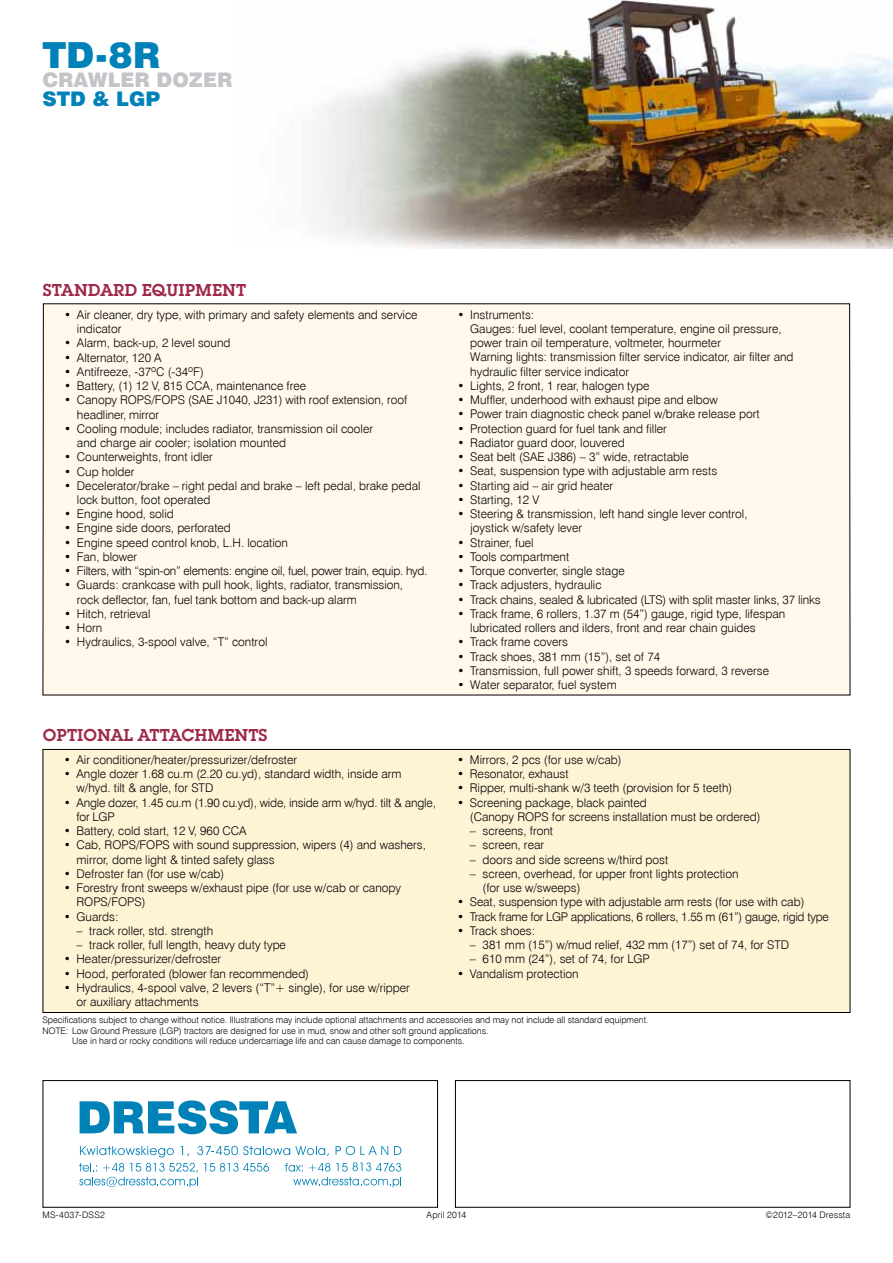
<style>
.page{position:relative;width:893px;height:1263px;background:#fff}
.page>*{position:absolute;margin:0;border:0;box-sizing:border-box;transform-origin:0 0}
.t1{font:36px "Swis 721 Blk EU";color:#0082b8}
.t2{font:20.1px "Swis 721 Blk EU";color:#c3c5c8}
.t3{font:20.1px "Swis 721 Blk EU";color:#0082b8}
.t4{font:18px "Lubalin Graph Demi";color:#9e2949}
.t5{font:12px/14.2px "Swis 721 Lt EU";color:#000}
.t6{font:12px "Swis 721 Lt EU";letter-spacing:-.02em;color:#000}
.t7{font:9px "Swis 721 Lt EU";color:#000}
.t8{font:9px "Swis 721 Lt EU";letter-spacing:.02em;color:#000}
.t9{font:9px "Swis 721 Lt EU";letter-spacing:.03em;color:#000}
.t10{font:9px "Swis 721 Lt EU";letter-spacing:.025em;color:#000}
</style>
<div class="page">
<img style="left:319px;top:0;width:574px;height:249px">
<div style="left:455px;top:1080px;width:395px;height:128px;border:1px solid #000"></div>
<svg style="left:80px;top:1146px;width:94px;height:11px"></svg>
<svg style="left:180px;top:1146px;width:9px;height:10px"></svg>
<svg style="left:197px;top:1146px;width:132px;height:10px"></svg>
<svg style="left:336px;top:1146px;width:52px;height:9px"></svg>
<svg style="left:394px;top:1146px;width:7px;height:9px"></svg>
<svg style="left:293px;top:1177px;width:108px;height:10px"></svg>
<svg style="left:79px;top:1163px;width:119px;height:24px"></svg>
<svg style="left:204px;top:1163px;width:65px;height:8px"></svg>
<svg style="left:285px;top:1163px;width:18px;height:8px"></svg>
<svg style="left:309px;top:1163px;width:21px;height:8px"></svg>
<svg style="left:336px;top:1162px;width:65px;height:9px"></svg>
<svg style="left:80px;top:1100px;width:217px;height:34px"></svg>
<div style="left:43px;top:1080px;width:395px;height:128px;border:1px solid #000"></div>
<div style="left:43px;top:304px;width:807px;height:391px;background:#fff8eb"></div>
<div style="left:43px;top:749px;width:807px;height:263px;background:#fef3d5"></div>
<div style="left:43px;top:749px;width:807px;height:264px;border:1px solid #000"></div>
<h1 class="t1" style="left:43px;top:33px;width:119px">TD-8R</h1>
<h2 class="t2" style="left:43px;top:67px;width:191px">CRAWLER DOZER</h2>
<h2 class="t3" style="left:43px;top:86px;width:119px">STD &amp; LGP</h2>
<h3 class="t4" style="left:43px;top:279px;width:205px">STANDARD EQUIPMENT</h3>
<p class="t5" style="left:77px;top:308px;width:342px;text-indent:-13px">• Air cleaner, dry type, with primary and safety elements and service indicator</p>
<p class="t5" style="left:64px;top:336px;width:168px">• Alarm, back-up, 2 level sound</p>
<p class="t5" style="left:64px;top:350px;width:99px">• Alternator, 120 A</p>
<p class="t5" style="left:64px;top:365px;width:141px">• Antifreeze, -37ºC (-34ºF)</p>
<p class="t5" style="left:64px;top:379px;width:243px">• Battery, (1) 12 V, 815 CCA, maintenance free</p>
<p class="t5" style="left:77px;top:393px;width:332px;text-indent:-13px">• Canopy ROPS/FOPS (SAE J1040, J231) with roof extension, roof headliner, mirror</p>
<p class="t5" style="left:77px;top:422px;width:298px;text-indent:-13px">• Cooling module; includes radiator, transmission oil cooler and charge air cooler; isolation mounted</p>
<p class="t5" style="left:64px;top:450px;width:150px">• Counterweights, front idler</p>
<p class="t5" style="left:64px;top:464px;width:72px">• Cup holder</p>
<p class="t5" style="left:77px;top:479px;width:345px;text-indent:-13px">• Decelerator/brake – right pedal and brake – left pedal, brake pedal lock button, foot operated</p>
<p class="t5" style="left:64px;top:507px;width:111px">• Engine hood, solid</p>
<p class="t5" style="left:64px;top:521px;width:168px">• Engine side doors, perforated</p>
<p class="t5" style="left:64px;top:536px;width:225px">• Engine speed control knob, L.H. location</p>
<p class="t5" style="left:64px;top:550px;width:75px">• Fan, blower</p>
<p class="t6" style="left:64px;top:564px;width:365px">• Filters, with “spin-on” elements: engine oil, fuel, power train, equip. hyd.</p>
<p class="t5" style="left:77px;top:578px;width:328px;text-indent:-13px">• Guards: crankcase with pull hook, lights, radiator, transmission, rock deflector, fan, fuel tank bottom and back-up alarm</p>
<p class="t5" style="left:64px;top:607px;width:88px">• Hitch, retrieval</p>
<p class="t5" style="left:64px;top:621px;width:40px">• Horn</p>
<p class="t5" style="left:64px;top:635px;width:205px">• Hydraulics, 3-spool valve, “T” control</p>
<p class="t5" style="left:470px;top:307px;width:325px;text-indent:-13px">• Instruments:<br>Gauges: fuel level, coolant temperature, engine oil pressure, power train oil temperature, voltmeter, hourmeter<br>Warning lights: transmission filter service indicator, air filter and hydraulic filter service indicator</p>
<p class="t5" style="left:458px;top:379px;width:193px">• Lights, 2 front, 1 rear, halogen type</p>
<p class="t5" style="left:458px;top:393px;width:262px">• Muffler, underhood with exhaust pipe and elbow</p>
<p class="t5" style="left:458px;top:407px;width:304px">• Power train diagnostic check panel w/brake release port</p>
<p class="t5" style="left:458px;top:421px;width:211px">• Protection guard for fuel tank and filler</p>
<p class="t5" style="left:458px;top:436px;width:169px">• Radiator guard door, louvered</p>
<p class="t5" style="left:458px;top:450px;width:233px">• Seat belt (SAE J386) – 3” wide, retractable</p>
<p class="t5" style="left:458px;top:464px;width:261px">• Seat, suspension type with adjustable arm rests</p>
<p class="t5" style="left:458px;top:478px;width:157px">• Starting aid – air grid heater</p>
<p class="t5" style="left:458px;top:493px;width:83px">• Starting, 12 V</p>
<p class="t5" style="left:470px;top:507px;width:279px;text-indent:-13px">• Steering &amp; transmission, left hand single lever control, joystick w/safety lever</p>
<p class="t5" style="left:458px;top:535px;width:78px">• Strainer, fuel</p>
<p class="t5" style="left:458px;top:550px;width:113px">• Tools compartment</p>
<p class="t5" style="left:458px;top:564px;width:169px">• Torque converter, single stage</p>
<p class="t5" style="left:458px;top:578px;width:146px">• Track adjusters, hydraulic</p>
<p class="t5" style="left:458px;top:592px;width:365px">• Track chains, sealed &amp; lubricated (LTS) with split master links, 37 links</p>
<p class="t5" style="left:470px;top:607px;width:316px;text-indent:-13px">• Track frame, 6 rollers, 1.37 m (54”) gauge, rigid type, lifespan lubricated rollers and ilders, front and rear chain guides</p>
<p class="t5" style="left:458px;top:635px;width:112px">• Track frame covers</p>
<p class="t5" style="left:458px;top:649px;width:204px">• Track shoes, 381 mm (15”), set of 74</p>
<p class="t5" style="left:458px;top:664px;width:313px">• Transmission, full power shift, 3 speeds forward, 3 reverse</p>
<p class="t5" style="left:458px;top:678px;width:161px">• Water separator, fuel system</p>
<h3 class="t4" style="left:43px;top:724px;width:226px">OPTIONAL ATTACHMENTS</h3>
<p class="t5" style="left:64px;top:753px;width:235px">• Air conditioner/heater/pressurizer/defroster</p>
<p class="t5" style="left:77px;top:767px;width:326px;text-indent:-13px">• Angle dozer 1.68 cu.m (2.20 cu.yd), standard width, inside arm w/hyd. tilt &amp; angle, for STD</p>
<p class="t5" style="left:77px;top:795px;width:361px;text-indent:-13px">• Angle dozer, 1.45 cu.m (1.90 cu.yd), wide, inside arm w/hyd. tilt &amp; angle, for LGP</p>
<p class="t5" style="left:64px;top:824px;width:184px">• Battery, cold start, 12 V, 960 CCA</p>
<p class="t5" style="left:77px;top:838px;width:351px;text-indent:-13px">• Cab, ROPS/FOPS with sound suppression, wipers (4) and washers, mirror, dome light &amp; tinted safety glass</p>
<p class="t5" style="left:64px;top:867px;width:162px">• Defroster fan (for use w/cab)</p>
<p class="t5" style="left:77px;top:881px;width:326px;text-indent:-13px">• Forestry front sweeps w/exhaust pipe (for use w/cab or canopy<br>ROPS/FOPS)</p>
<p class="t5" style="left:64px;top:909px;width:56px">• Guards:</p>
<p class="t5" style="left:77px;top:924px;width:138px">– track roller, std. strength</p>
<p class="t5" style="left:77px;top:938px;width:211px">– track roller, full length, heavy duty type</p>
<p class="t5" style="left:64px;top:952px;width:159px">• Heater/pressurizer/defroster</p>
<p class="t5" style="left:64px;top:966px;width:247px">• Hood, perforated (blower fan recommended)</p>
<p class="t5" style="left:77px;top:981px;width:335px;text-indent:-13px">• Hydraulics, 4-spool valve, 2 levers (“T”+ single), for use w/ripper or auxiliary attachments</p>
<p class="t5" style="left:457px;top:753px;width:166px">• Mirrors, 2 pcs (for use w/cab)</p>
<p class="t5" style="left:457px;top:767px;width:113px">• Resonator, exhaust</p>
<p class="t5" style="left:457px;top:781px;width:277px">• Ripper, multi-shank w/3 teeth (provision for 5 teeth)</p>
<p class="t5" style="left:470px;top:795px;width:292px;text-indent:-13px">• Screening package, black painted<br>(Canopy ROPS for screens installation must be ordered)</p>
<p class="t5" style="left:470px;top:824px;width:85px">– screens, front</p>
<p class="t5" style="left:470px;top:838px;width:76px">– screen, rear</p>
<p class="t5" style="left:470px;top:852px;width:200px">– doors and side screens w/third post</p>
<p class="t5" style="left:483px;top:867px;width:257px;text-indent:-13px">– screen, overhead, for upper front lights protection (for use w/sweeps)</p>
<p class="t5" style="left:457px;top:895px;width:349px">• Seat, suspension type with adjustable arm rests (for use with cab)</p>
<p class="t6" style="left:457px;top:909px;width:373px">• Track frame for LGP applications, 6 rollers, 1.55 m (61”) gauge, rigid type</p>
<p class="t5" style="left:457px;top:924px;width:80px">• Track shoes:</p>
<p class="t5" style="left:470px;top:938px;width:321px">– 381 mm (15”) w/mud relief, 432 mm (17”) set of 74, for STD</p>
<p class="t5" style="left:470px;top:952px;width:181px">– 610 mm (24”), set of 74, for LGP</p>
<p class="t5" style="left:457px;top:966px;width:123px">• Vandalism protection</p>
<p class="t7" style="left:43px;top:1014px;width:608px">Specifications subject to change without notice. Illustrations may include optional attachments and accessories and may not include all standard equipment.</p>
<p class="t7" style="left:43px;top:1025px;width:448px">NOTE: Low Ground Pressure (LGP) tractors are designed for use in mud, snow and other soft ground applications.</p>
<p class="t7" style="left:72px;top:1036px;width:394px">Use in hard or rocky conditions will reduce undercarriage life and can cause damage to components.</p>
<p class="t9" style="left:43px;top:1210px;width:64px">MS-4037-DSS2</p>
<p class="t10" style="left:427px;top:1210px;width:41px">April 2014</p>
<p class="t8" style="left:766px;top:1210px;width:86px">©2012–2014 Dressta</p>
</div>
